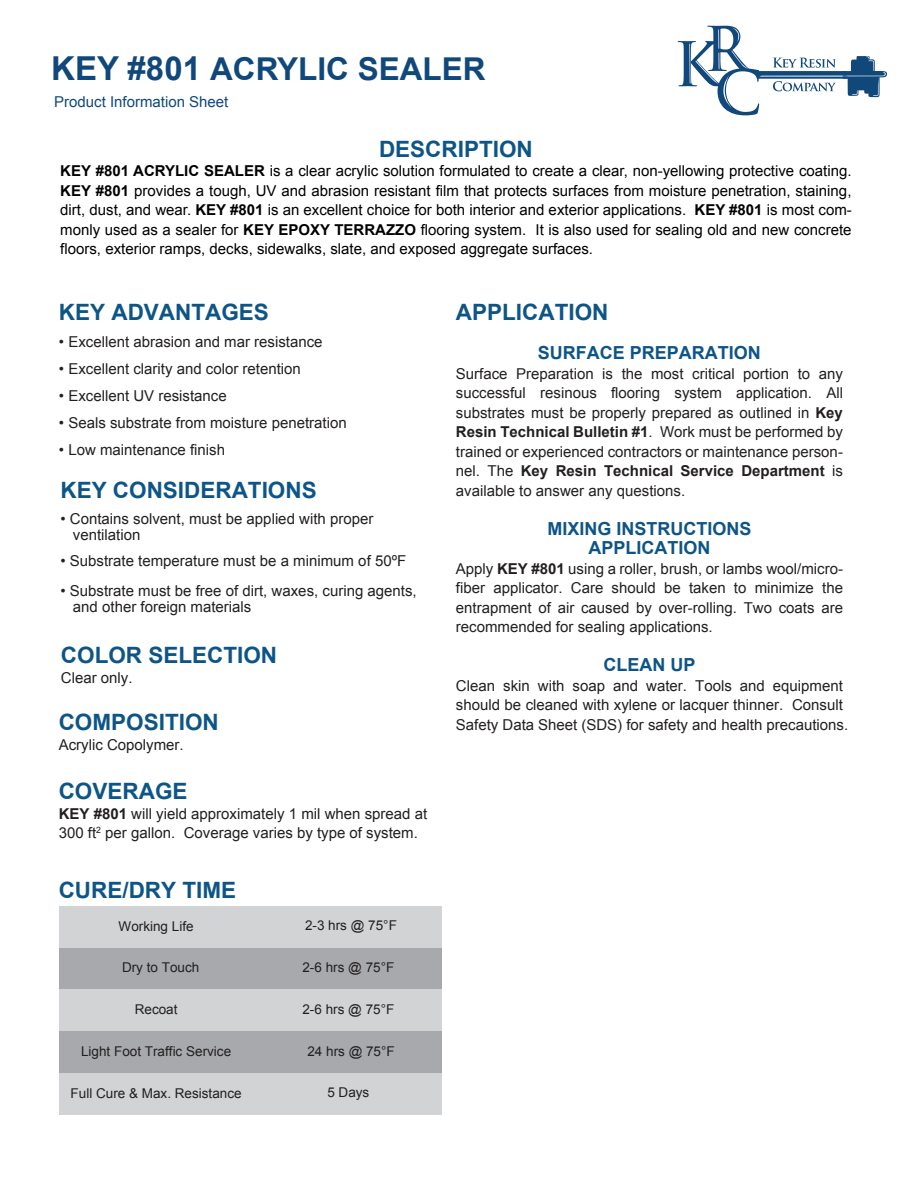
<style>
.page{position:relative;width:918px;height:1188px;background:#fff}
.page>*{position:absolute;margin:0;border:0;box-sizing:border-box;transform-origin:0 0}
.t1{font:700 31.5px "Arial";color:#11487c}
.t2{font:700 22.5px "Arial";color:#0e5587}
.t3{font:700 18px/19.5px "Arial";color:#0e5587;text-align:center}
.t4{font:15px/19.5px "Arial";color:#231f20}
.t5{font:15px/19.5px "Arial";color:#010101;text-align:justify}
.t6{font:15px "Arial";color:#11487c}
.t7{font:13.5px "Arial";color:#231f20}
.s1{font-size:33px}
.s2{font-weight:700}
</style>
<div class="page">
<div style="left:59px;top:1073px;width:383px;height:42px;background:#d1d3d4"></div>
<div style="left:59px;top:907px;width:383px;height:41px;background:#d1d3d4"></div>
<svg style="left:678px;top:26px;width:209px;height:89px"></svg>
<div style="left:59px;top:948px;width:383px;height:42px;background:#a7a9ac"></div>
<div style="left:59px;top:1031px;width:383px;height:42px;background:#a7a9ac"></div>
<div style="left:59px;top:990px;width:383px;height:41px;background:#d1d3d4"></div>
<h1 class="t1" style="left:51px;top:48px;width:436px"><span class="s1">KEY #801</span> ACRYLIC SEALER</h1>
<p class="t6" style="left:54px;top:91px;width:176px">Product Information Sheet</p>
<h2 class="t2" style="left:379px;top:134px;width:155px">DESCRIPTION</h2>
<p class="t5" style="left:60px;top:161px;width:793px"><span class="s2">KEY #801 ACRYLIC SEALER</span> is a clear acrylic solution formulated to create a clear, non-yellowing protective coating.<br><span class="s2">KEY #801</span> provides a tough, UV and abrasion resistant film that protects surfaces from moisture penetration, staining, dirt, dust, and wear. <span class="s2">KEY #801</span> is an excellent choice for both interior and exterior applications. <span class="s2">KEY #801</span> is most com&shy;monly used as a sealer for <span class="s2">KEY EPOXY TERRAZZO</span> flooring system. It is also used for sealing old and new concrete floors, exterior ramps, decks, sidewalks, slate, and exposed aggregate surfaces.</p>
<h2 class="t2" style="left:59px;top:297px;width:212px">KEY ADVANTAGES</h2>
<p class="t4" style="left:59px;top:332px;width:265px">• Excellent abrasion and mar resistance</p>
<p class="t4" style="left:59px;top:359px;width:244px">• Excellent clarity and color retention</p>
<p class="t4" style="left:59px;top:386px;width:169px">• Excellent UV resistance</p>
<p class="t4" style="left:59px;top:413px;width:289px">• Seals substrate from moisture penetration</p>
<p class="t4" style="left:59px;top:440px;width:168px">• Low maintenance finish</p>
<h2 class="t2" style="left:60px;top:475px;width:258px">KEY CONSIDERATIONS</h2>
<p class="t4" style="left:73px;top:510px;width:302px;line-height:16.5px;text-indent:-13px">• Contains solvent, must be applied with proper ventilation</p>
<p class="t4" style="left:60px;top:551px;width:347px">• Substrate temperature must be a minimum of 50ºF</p>
<p class="t4" style="left:73px;top:582px;width:345px;line-height:16.5px;text-indent:-13px">• Substrate must be free of dirt, waxes, curing agents, and other foreign materials</p>
<h2 class="t2" style="left:61px;top:640px;width:218px">COLOR SELECTION</h2>
<p class="t4" style="left:61px;top:668px;width:73px">Clear only.</p>
<h2 class="t2" style="left:59px;top:707px;width:162px">COMPOSITION</h2>
<p class="t4" style="left:59px;top:735px;width:127px">Acrylic Copolymer.</p>
<h2 class="t2" style="left:59px;top:776px;width:130px">COVERAGE</h2>
<p class="t4" style="left:59px;top:804px;width:370px"><span class="s2">KEY #801</span> will yield approximately 1 mil when spread at<br>300 ft<sup>2</sup> per gallon. Coverage varies by type of system.</p>
<h2 class="t2" style="left:59px;top:875px;width:179px">CURE/DRY TIME</h2>
<p class="t7" style="left:119px;top:917px;width:77px">Working Life</p>
<p class="t7" style="left:305px;top:916px;width:93px">2-3 hrs @ 75°F</p>
<p class="t7" style="left:122px;top:959px;width:79px">Dry to Touch</p>
<p class="t7" style="left:302px;top:958px;width:93px">2-6 hrs @ 75°F</p>
<p class="t7" style="left:135px;top:1000px;width:44px">Recoat</p>
<p class="t7" style="left:302px;top:1000px;width:93px">2-6 hrs @ 75°F</p>
<p class="t7" style="left:81px;top:1042px;width:152px">Light Foot Traffic Service</p>
<p class="t7" style="left:307px;top:1042px;width:89px">24 hrs @ 75°F</p>
<p class="t7" style="left:71px;top:1084px;width:173px">Full Cure &amp; Max. Resistance</p>
<p class="t7" style="left:327px;top:1084px;width:44px">5 Days</p>
<h2 class="t2" style="left:456px;top:297px;width:154px">APPLICATION</h2>
<p class="t3" style="left:538px;top:344px;width:225px">SURFACE PREPARATION</p>
<p class="t4" style="left:456px;top:364px;width:389px;text-align:justify">Surface Preparation is the most critical portion to any successful resinous flooring system application. All substrates must be properly prepared as outlined in <span class="s2">Key Resin Technical Bulletin #1</span>. Work must be performed by trained or experienced contractors or maintenance person&shy;nel. The <span class="s2">Key Resin Technical Service Department</span> is available to answer any questions.</p>
<p class="t3" style="left:547px;top:519px;width:206px">MIXING INSTRUCTIONS<br>APPLICATION</p>
<p class="t4" style="left:456px;top:559px;width:389px;text-align:justify">Apply <span class="s2">KEY #801</span> using a roller, brush, or lambs wool/micro&shy;fiber applicator. Care should be taken to minimize the entrapment of air caused by over-rolling. Two coats are recommended for sealing applications.</p>
<p class="t3" style="left:603px;top:656px;width:93px">CLEAN UP</p>
<p class="t4" style="left:456px;top:676px;width:394px">Clean skin with soap and water. Tools and equipment should be cleaned with xylene or lacquer thinner. Consult<br>Safety Data Sheet (SDS) for safety and health precautions.</p>
</div>
